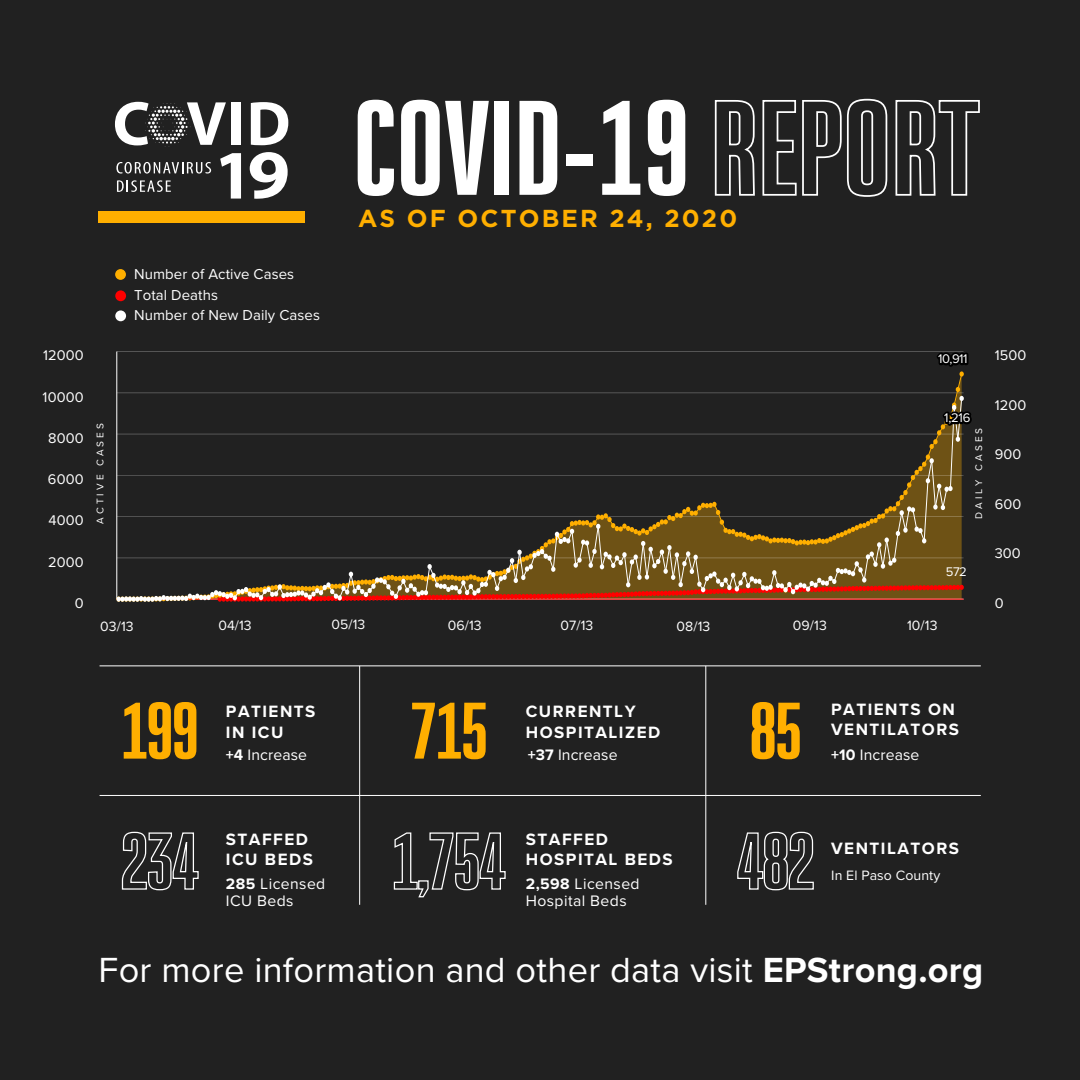
<style>
.page{position:relative;width:1080px;height:1080px;background:#212121}
.page>*{position:absolute;margin:0;border:0;box-sizing:border-box;transform-origin:0 0}
.t1{font:900 117px "Bw Stretch";color:#fff}
.t2{font:900 69.7px "Bw Stretch";letter-spacing:-.035em;color:#ffaf00}
.t3{font:36.2px "Proxima Nova";letter-spacing:.005em;color:#fff}
.t4{font:700 24.5px "Gotham";letter-spacing:.085em;color:#ffaf00}
.t5{font:700 17px/20.8px "Proxima Nova";letter-spacing:.085em;color:#fff}
.t6{font:15.7px/16.7px "Proxima Nova";letter-spacing:.025em;color:#fff}
.t7{font:15.7px "Proxima Nova";letter-spacing:.005em;color:#fff}
.t8{font:14.9px/20px "Proxima Nova";letter-spacing:.005em;color:#fff}
.t9{font:14.5px "Proxima Nova";letter-spacing:.005em;color:#fff}
.t10{font:14.1px "Proxima Nova";letter-spacing:.005em;color:#fff}
.t11{font:14px "Proxima Nova";letter-spacing:.005em;color:#fff}
.t12{font:13px "Proxima Nova";letter-spacing:-.04em;color:#fff}
.t13{font:10px "Proxima Nova";letter-spacing:.305em;color:#fff}
.s1{font-weight:700}
</style>
<div class="page">
<div style="left:98px;top:211px;width:207px;height:12px;background:#ffaf00"></div>
<svg style="left:220px;top:153px;width:21px;height:46px"></svg>
<svg style="left:250px;top:152px;width:38px;height:47px"></svg>
<svg style="left:116px;top:162px;width:95px;height:12px"></svg>
<svg style="left:117px;top:180px;width:54px;height:12px"></svg>
<svg style="left:251px;top:102px;width:37px;height:43px"></svg>
<div style="left:231px;top:102px;width:10px;height:43px;background:#fff"></div>
<svg style="left:115px;top:102px;width:111px;height:45px"></svg>
<hr style="left:100px;top:665px;width:881px;height:1px;background:#fff">
<svg style="left:737px;top:831px;width:77px;height:60px"></svg>
<svg style="left:121px;top:831px;width:78px;height:60px"></svg>
<svg style="left:714px;top:100px;width:41px;height:96px"></svg>
<svg style="left:762px;top:98px;width:126px;height:99px"></svg>
<svg style="left:895px;top:100px;width:85px;height:96px"></svg>
<svg style="left:393px;top:832px;width:113px;height:66px"></svg>
<hr style="left:705px;top:666px;width:1px;height:239px;background:#fff">
<hr style="left:359px;top:666px;width:1px;height:239px;background:#fff">
<hr style="left:100px;top:795px;width:881px;height:1px;background:#fff">
<svg style="left:116px;top:351px;width:856px;height:251px"></svg>
<div style="left:115px;top:269px;width:11px;height:11px;background:#ffaf00;border-radius:50%"></div>
<div style="left:115px;top:290px;width:11px;height:11px;background:#f00;border-radius:50%"></div>
<div style="left:115px;top:310px;width:11px;height:11px;background:#fff;border-radius:50%"></div>
<h1 class="t1" style="left:353px;top:71px;width:339px">COVID-19</h1>
<h3 class="t4" style="left:358px;top:204px;width:381px">AS OF OCTOBER 24, 2020</h3>
<p class="t9" style="left:43px;top:345px;width:42px">12000</p>
<p class="t9" style="left:43px;top:386px;width:42px">10000</p>
<p class="t9" style="left:48px;top:427px;width:37px">8000</p>
<p class="t9" style="left:48px;top:468px;width:37px">6000</p>
<p class="t9" style="left:48px;top:510px;width:37px">4000</p>
<p class="t9" style="left:48px;top:551px;width:37px">2000</p>
<p class="t9" style="left:75px;top:592px;width:10px">0</p>
<p class="t8" style="left:134px;top:264px;width:162px">Number of Active Cases</p>
<p class="t8" style="left:134px;top:284px;width:187px">Total Deaths<br>Number of New Daily Cases</p>
<p class="t12" style="left:938px;top:349px;width:31px">10,911</p>
<p class="t9" style="left:995px;top:345px;width:33px">1500</p>
<p class="t13" style="left:93px;top:524px;width:102px;rotate:-90deg">ACTIVE CASES</p>
<p class="t12" style="left:944px;top:408px;width:28px">1,216</p>
<p class="t13" style="left:971px;top:519px;width:93px;rotate:-90deg">DAILY CASES</p>
<p class="t12" style="left:946px;top:562px;width:22px">572</p>
<p class="t11" style="left:100px;top:616px;width:35px">03/13</p>
<p class="t11" style="left:218px;top:615px;width:35px">04/13</p>
<p class="t11" style="left:332px;top:614px;width:35px">05/13</p>
<p class="t11" style="left:448px;top:615px;width:35px">06/13</p>
<p class="t11" style="left:560px;top:615px;width:34px">07/13</p>
<p class="t11" style="left:677px;top:616px;width:35px">08/13</p>
<p class="t11" style="left:793px;top:615px;width:35px">09/13</p>
<p class="t11" style="left:907px;top:615px;width:32px">10/13</p>
<p class="t9" style="left:995px;top:394px;width:33px">1200</p>
<p class="t9" style="left:995px;top:444px;width:28px">900</p>
<p class="t9" style="left:995px;top:493px;width:28px">600</p>
<p class="t9" style="left:995px;top:543px;width:28px">300</p>
<p class="t9" style="left:995px;top:592px;width:10px">0</p>
<h2 class="t2" style="left:121px;top:685px;width:80px">199</h2>
<p class="t5" style="left:226px;top:700px;width:91px">PATIENTS<br>IN ICU</p>
<h2 class="t2" style="left:410px;top:685px;width:80px">715</h2>
<p class="t5" style="left:526px;top:700px;width:136px">CURRENTLY<br>HOSPITALIZED</p>
<p class="t7" style="left:226px;top:743px;width:83px"><span class="s1">+4</span> Increase</p>
<p class="t7" style="left:528px;top:743px;width:91px"><span class="s1">+37</span> Increase</p>
<h2 class="t2" style="left:749px;top:685px;width:55px">85</h2>
<p class="t5" style="left:831px;top:698px;width:129px">PATIENTS ON<br>VENTILATORS</p>
<p class="t7" style="left:831px;top:743px;width:90px"><span class="s1">+10</span> Increase</p>
<p class="t5" style="left:226px;top:828px;width:89px">STAFFED<br>ICU BEDS</p>
<p class="t6" style="left:226px;top:875px;width:101px"><span class="s1">285</span> Licensed<br>ICU Beds</p>
<p class="t5" style="left:526px;top:828px;width:149px">STAFFED<br>HOSPITAL BEDS</p>
<p class="t6" style="left:526px;top:875px;width:115px"><span class="s1">2,598</span> Licensed<br>Hospital Beds</p>
<p class="t5" style="left:831px;top:838px;width:129px">VENTILATORS</p>
<p class="t10" style="left:831px;top:864px;width:111px">In El Paso County</p>
<h3 class="t3" style="left:99px;top:943px;width:886px">For more information and other data visit <span class="s1">EPStrong.org</span></h3>
</div>
